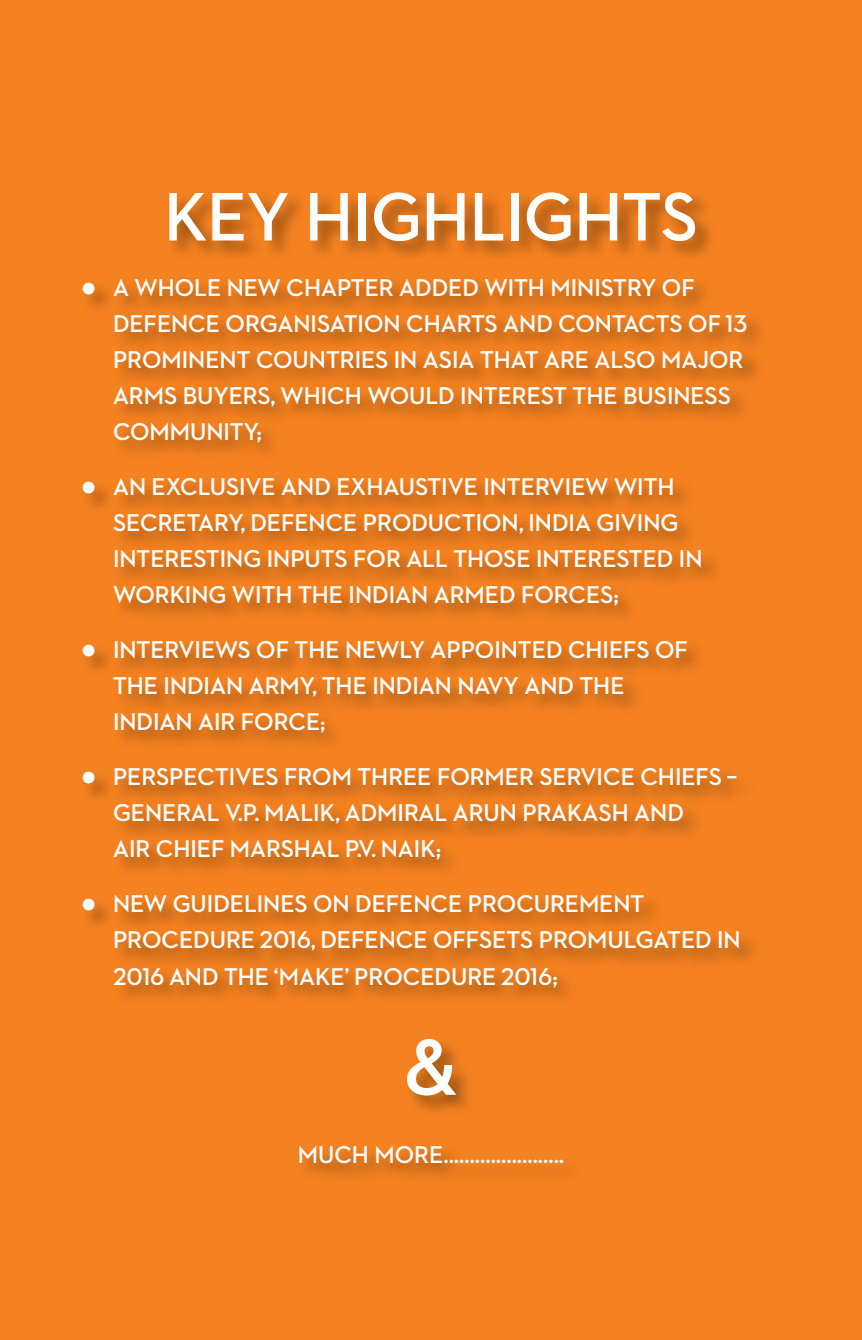
<style>
.page{position:relative;width:862px;height:1340px;background:#fff}
.page>*{position:absolute;margin:0;border:0;box-sizing:border-box;transform-origin:0 0}
.t1{font:700 81px "Neutraface 2 Display";color:#fff}
.t2{font:700 69.75px "Neutraface 2 Display";color:#fff}
.t3{font:700 24.75px/36px "Neutraface 2 Display";color:#fff}
</style>
<div class="page">
<div style="left:0;top:0;width:861px;height:1339px;background:#f58220"></div>
<div style="left:80px;top:189px;width:686px;height:995px;background:#000;opacity:.4"></div>
<h2 class="t2" style="left:164px;top:178px;width:535px">KEY HIGHLIGHTS</h2>
<p class="t3" style="left:113px;top:269px;width:635px;text-indent:-32px">● A WHOLE NEW CHAPTER ADDED WITH MINISTRY OF DEFENCE ORGANISATION CHARTS AND CONTACTS OF 13<br>PROMINENT COUNTRIES IN ASIA THAT ARE ALSO MAJOR ARMS BUYERS, WHICH WOULD INTEREST THE BUSINESS COMMUNITY;</p>
<p class="t3" style="left:113px;top:469px;width:590px;text-indent:-32px">● AN EXCLUSIVE AND EXHAUSTIVE INTERVIEW WITH SECRETARY, DEFENCE PRODUCTION, INDIA GIVING INTERESTING INPUTS FOR ALL THOSE INTERESTED IN WORKING WITH THE INDIAN ARMED FORCES;</p>
<p class="t3" style="left:113px;top:632px;width:576px;text-indent:-32px">● I NTERVIEWS OF THE NEWLY APPOINTED CHIEFS OF<br>THE INDIAN ARMY, THE INDIAN NAVY AND THE<br>INDIAN AIR FORCE;</p>
<p class="t3" style="left:113px;top:759px;width:625px;text-indent:-32px">● PERSPECTIVES FROM THREE FORMER SERVICE CHIEFS –<br>GENERAL V.P. MALIK, ADMIRAL ARUN PRAKASH AND<br>AIR CHIEF MARSHAL P.V. NAIK;</p>
<p class="t3" style="left:113px;top:886px;width:629px;text-indent:-32px">● NEW GUIDELINES ON DEFENCE PROCUREMENT<br>PROCEDURE 2016, DEFENCE OFFSETS PROMULGATED IN<br>2016 AND THE ‘MAKE’ PROCEDURE 2016;</p>
<h1 class="t1" style="left:404px;top:1021px;width:55px">&amp;</h1>
<p class="t3" style="left:297px;top:1136px;width:18px">MUCH</p>
<p class="t3" style="left:374px;top:1136px;width:191px">MORE.......................</p>
</div>
